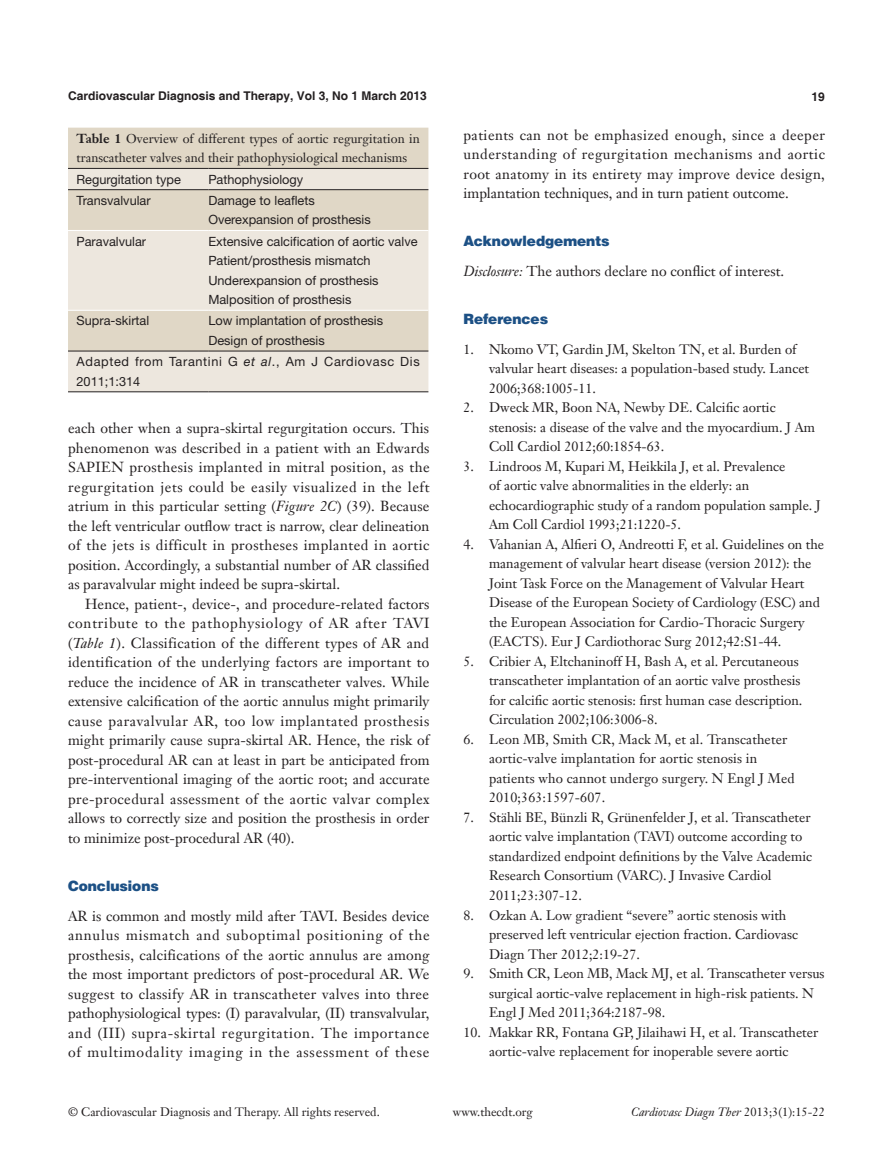
<style>
.page{position:relative;width:893px;height:1170px;background:#fff}
.page>*{position:absolute;margin:0;border:0;box-sizing:border-box;transform-origin:0 0}
.t1{font:14.25px/19.5px "Janson Text LT";color:#231f20;text-align:justify}
.t2{font:900 14.25px "Helvetica";color:#1c5085}
.t3{font:13.5px/19.5px "Janson Text LT";color:#231f20}
.t4{font:12.75px/19.5px "Helvetica Neue LT Pro";color:#231f20}
.t5{font:12.75px/19.5px "Janson Text LT";color:#231f20}
.t6{font:12.75px/19.5px "Helvetica Neue LT Pro";letter-spacing:.05em;color:#231f20}
.t7{font:12px "Janson Text LT";color:#231f20}
.t8{font:700 12px "Helvetica";color:#231f20}
.t9{font:italic 12px "Janson Text LT";color:#231f20}
.s1{font-weight:700}
.s2{font-style:italic}
.s3{font-style:normal}
</style>
<div class="page">
<div style="left:68px;top:128px;width:360px;height:40px;background:#e0d7c6"></div>
<svg style="left:68px;top:169px;width:360px;height:222px;background:#e7e0d4"></svg>
<hr style="left:68px;top:168px;width:140px;height:1px;background:#231f20">
<hr style="left:208px;top:168px;width:220px;height:1px;background:#231f20">
<hr style="left:68px;top:189px;width:140px;height:1px;background:#231f20">
<hr style="left:208px;top:189px;width:220px;height:1px;background:#231f20">
<hr style="left:68px;top:230px;width:140px;height:1px;background:#fff">
<hr style="left:208px;top:230px;width:220px;height:1px;background:#fff">
<hr style="left:68px;top:310px;width:140px;height:1px;background:#fff">
<hr style="left:208px;top:310px;width:220px;height:1px;background:#fff">
<hr style="left:68px;top:350px;width:140px;height:1px;background:#231f20">
<hr style="left:208px;top:350px;width:220px;height:1px;background:#231f20">
<hr style="left:68px;top:391px;width:140px;height:1px;background:#231f20">
<hr style="left:208px;top:391px;width:220px;height:1px;background:#231f20">
<p class="t8" style="left:68px;top:88px;width:360px">Cardiovascular Diagnosis and Therapy, Vol 3, No 1 March 2013</p>
<p class="t8" style="left:812px;top:89px;width:15px">19</p>
<p class="t5" style="left:77px;top:128px;width:345px"><span class="s1">Table 1</span> Overview of different types of aortic regurgitation in transcatheter valves and their pathophysiological mechanisms</p>
<p class="t4" style="left:77px;top:169px;width:106px">Regurgitation type</p>
<p class="t4" style="left:208px;top:169px;width:96px">Pathophysiology</p>
<p class="t4" style="left:77px;top:190px;width:76px">Transvalvular</p>
<p class="t4" style="left:208px;top:190px;width:164px">Damage to leaflets<br>Overexpansion of prosthesis</p>
<p class="t4" style="left:77px;top:231px;width:71px">Paravalvular</p>
<p class="t4" style="left:208px;top:231px;width:211px">Extensive calcification of aortic valve<br>Patient/prosthesis mismatch<br>Underexpansion of prosthesis<br>Malposition of prosthesis</p>
<p class="t4" style="left:77px;top:311px;width:74px">Supra-skirtal</p>
<p class="t4" style="left:208px;top:311px;width:176px">Low implantation of prosthesis<br>Design of prosthesis</p>
<p class="t6" style="left:77px;top:351px;width:345px">Adapted from Tarantini G <span class="s2">et al</span>., Am J Cardiovasc Dis<br>2011;1:314</p>
<p class="t1" style="left:68px;top:418px;width:363px">each other when a supra-skirtal regurgitation occurs. This phenomenon was described in a patient with an Edwards SAPIEN prosthesis implanted in mitral position, as the regurgitation jets could be easily visualized in the left atrium in this particular setting (<span class="s2">Figure 2C</span>) (39). Because the left ventricular outflow tract is narrow, clear delineation of the jets is difficult in prostheses implanted in aortic position. Accordingly, a substantial number of AR classified as paravalvular might indeed be supra-skirtal.</p>
<p class="t1" style="left:68px;top:593px;width:363px;text-indent:17px">Hence, patient-, device-, and procedure-related factors contribute to the pathophysiology of AR after TAVI (<span class="s2">Table 1</span>). Classification of the different types of AR and identification of the underlying factors are important to reduce the incidence of AR in transcatheter valves. While extensive calcification of the aortic annulus might primarily cause paravalvular AR, too low implantated prosthesis might primarily cause supra-skirtal AR. Hence, the risk of post-procedural AR can at least in part be anticipated from pre-interventional imaging of the aortic root; and accurate pre-procedural assessment of the aortic valvar complex allows to correctly size and position the prosthesis in order to minimize post-procedural AR (40).</p>
<p class="t2" style="left:68px;top:876px;width:92px">Conclusions</p>
<p class="t1" style="left:68px;top:905px;width:363px">AR is common and mostly mild after TAVI. Besides device annulus mismatch and suboptimal positioning of the prosthesis, calcifications of the aortic annulus are among the most important predictors of post-procedural AR. We suggest to classify AR in transcatheter valves into three pathophysiological types: (I) paravalvular, (II) transvalvular, and (III) supra-skirtal regurgitation. The importance of multimodality imaging in the assessment of these</p>
<p class="t1" style="left:463px;top:125px;width:363px">patients can not be emphasized enough, since a deeper understanding of regurgitation mechanisms and aortic root anatomy in its entirety may improve device design, implantation techniques, and in turn patient outcome.</p>
<p class="t2" style="left:463px;top:232px;width:148px">Acknowledgements</p>
<p class="t1" style="left:463px;top:261px;width:322px"><span class="s2">Disclosure:</span> The authors declare no conflict of interest.</p>
<p class="t2" style="left:463px;top:310px;width:86px">References</p>
<p class="t3" style="left:489px;top:339px;width:322px;text-indent:-26px">1. Nkomo VT, Gardin JM, Skelton TN, et al. Burden of valvular heart diseases: a population-based study. Lancet<br>2006;368:1005-11.</p>
<p class="t3" style="left:489px;top:398px;width:327px;text-indent:-26px">2. Dweck MR, Boon NA, Newby DE. Calcific aortic stenosis: a disease of the valve and the myocardium. J Am<br>Coll Cardiol 2012;60:1854-63.</p>
<p class="t3" style="left:489px;top:456px;width:333px;text-indent:-26px">3. Lindroos M, Kupari M, Heikkila J, et al. Prevalence<br>of aortic valve abnormalities in the elderly: an echocardiographic study of a random population sample. J Am Coll Cardiol 1993;21:1220-5.</p>
<p class="t3" style="left:489px;top:534px;width:337px;text-indent:-26px">4. Vahanian A, Alfieri O, Andreotti F, et al. Guidelines on the management of valvular heart disease (version 2012): the Joint Task Force on the Management of Valvular Heart Disease of the European Society of Cardiology (ESC) and the European Association for Cardio-Thoracic Surgery (EACTS). Eur J Cardiothorac Surg 2012;42:S1-44.</p>
<p class="t3" style="left:489px;top:651px;width:315px;text-indent:-26px">5. Cribier A, Eltchaninoff H, Bash A, et al. Percutaneous transcatheter implantation of an aortic valve prosthesis for calcific aortic stenosis: first human case description.<br>Circulation 2002;106:3006-8.</p>
<p class="t3" style="left:489px;top:729px;width:307px;text-indent:-26px">6. Leon MB, Smith CR, Mack M, et al. Transcatheter aortic-valve implantation for aortic stenosis in patients who cannot undergo surgery. N Engl J Med 2010;363:1597-607.</p>
<p class="t3" style="left:489px;top:807px;width:325px;text-indent:-26px">7. Stähli BE, Bünzli R, Grünenfelder J, et al. Transcatheter aortic valve implantation (TAVI) outcome according to standardized endpoint definitions by the Valve Academic Research Consortium (VARC). J Invasive Cardiol 2011;23:307-12.</p>
<p class="t3" style="left:489px;top:904px;width:310px;text-indent:-26px">8. Ozkan A. Low gradient “severe” aortic stenosis with preserved left ventricular ejection fraction. Cardiovasc<br>Diagn Ther 2012;2:19-27.</p>
<p class="t3" style="left:489px;top:963px;width:337px;text-indent:-26px">9. Smith CR, Leon MB, Mack MJ, et al. Transcatheter versus surgical aortic-valve replacement in high-risk patients. N<br>Engl J Med 2011;364:2187-98.</p>
<p class="t3" style="left:463px;top:1021px;width:356px;text-align:center">10. Makkar RR, Fontana GP, Jilaihawi H, et al. Transcatheter aortic-valve replacement for inoperable severe aortic</p>
<p class="t7" style="left:68px;top:1104px;width:313px">© Cardiovascular Diagnosis and Therapy. All rights reserved.</p>
<p class="t7" style="left:453px;top:1104px;width:81px">www.thecdt.org</p>
<p class="t9" style="left:631px;top:1104px;width:195px">Cardiovasc Diagn Ther <span class="s3">2013;3(1):15-22</span></p>
</div>
